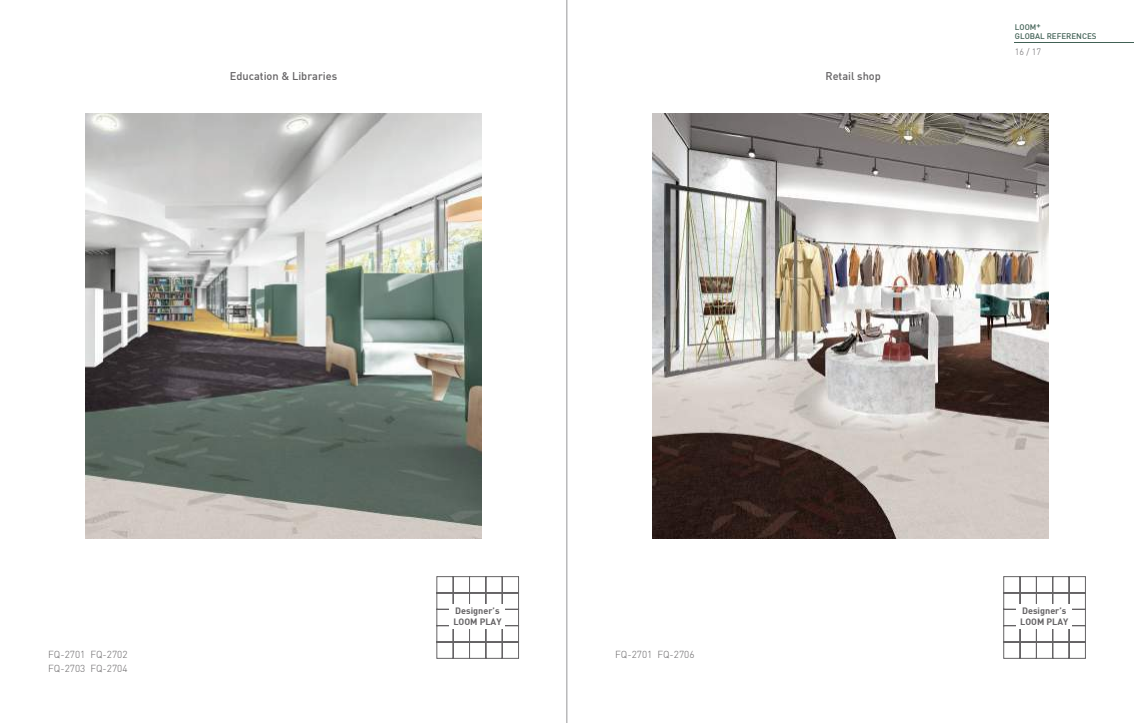
<style>
.page{position:relative;width:1134px;height:723px;background:#fff}
.page>*{position:absolute;margin:0;border:0;box-sizing:border-box;transform-origin:0 0}
.t1{font:11px "DIN Medium";color:#656365}
.t2{font:10px/14px "DIN Light";color:#656365}
.t3{font:9.1px/10.9px "DIN Bold";color:#656365}
.t4{font:9px "DIN Light";color:#656365}
.t5{font:8px/9.6px "DIN Medium";color:#416155}
</style>
<div class="page">
<svg style="left:1003px;top:576px;width:83px;height:83px"></svg>
<div style="left:1016px;top:605px;width:56px;height:24px;background:#fff"></div>
<svg style="left:436px;top:576px;width:83px;height:83px"></svg>
<div style="left:450px;top:605px;width:55px;height:24px;background:#fff"></div>
<hr style="left:1015px;top:43px;width:119px;height:1px;background:#416155">
<img style="left:86px;top:113px;width:396px;height:426px">
<img style="left:652px;top:113px;width:397px;height:426px">
<hr style="left:567px;top:0;width:1px;height:723px;background:#969698">
<p class="t1" style="left:230px;top:69px;width:109px">Education &amp; Libraries</p>
<p class="t1" style="left:825px;top:69px;width:57px">Retail shop</p>
<p class="t5" style="left:1015px;top:22px;width:83px">LOOM+<br>GLOBAL REFERENCES</p>
<p class="t4" style="left:1015px;top:46px;width:28px">16 / 17</p>
<p class="t2" style="left:48px;top:647px;width:81px">FQ-2701 FQ-2702<br>FQ-2703 FQ-2704</p>
<p class="t3" style="left:453px;top:605px;width:50px">Designer’s<br>LOOM PLAY</p>
<p class="t2" style="left:615px;top:647px;width:81px">FQ-2701 FQ-2706</p>
<p class="t3" style="left:1020px;top:605px;width:50px">Designer’s<br>LOOM PLAY</p>
</div>
